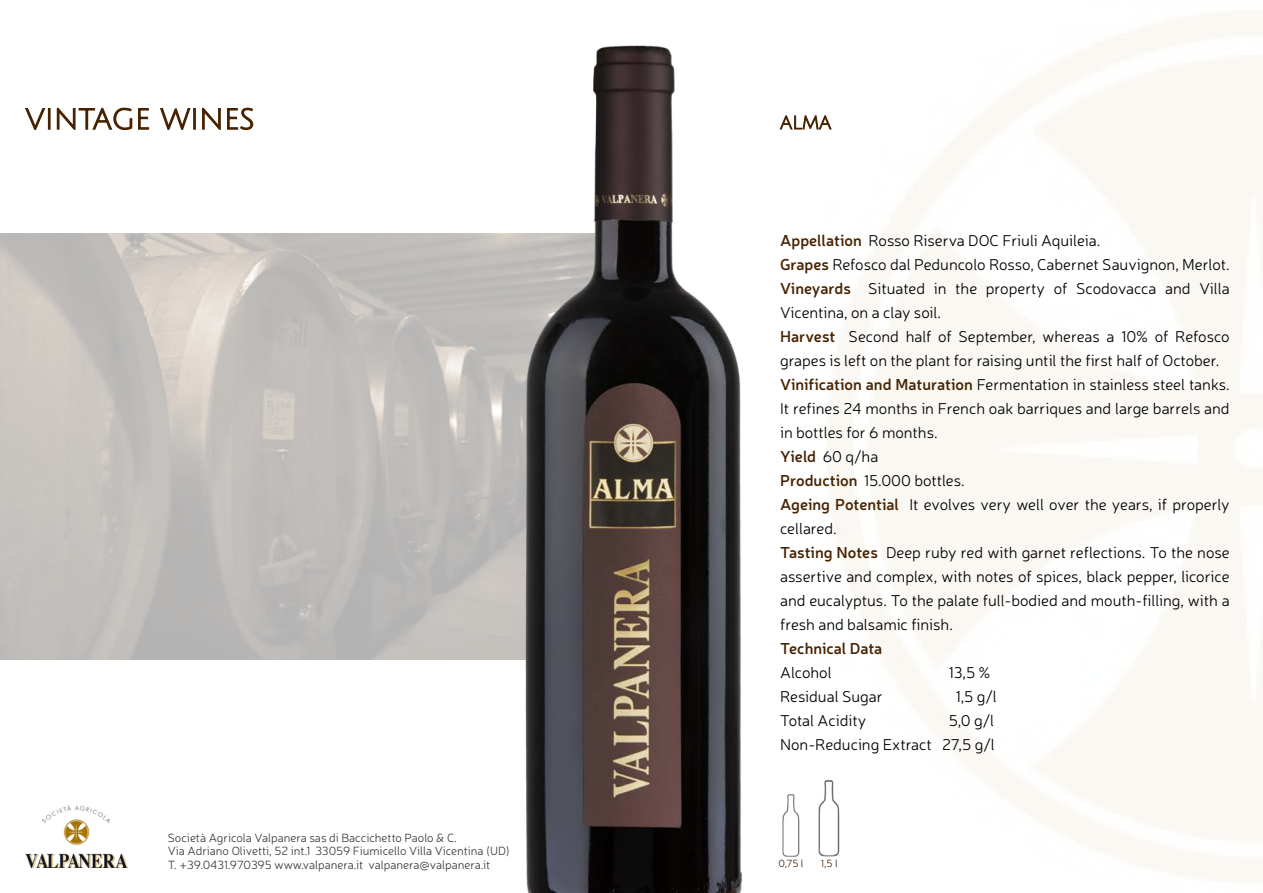
<style>
.page{position:relative;width:1263px;height:893px;background:#fff}
.page>*{position:absolute;margin:0;border:0;box-sizing:border-box;transform-origin:0 0}
.t1{font:300 15.75px/24px "Neris";color:#000}
.t2{font:600 15.75px "Neris";color:#472302}
.t3{font:300 12px/13.5px "Neris";color:#3c3c3b}
.t4{font:300 10.5px "Neris";color:#472302}
.s1{font-weight:600;color:#472302}
</style>
<div class="page">
<img style="left:26px;top:805px;width:102px;height:62px">
<svg style="left:779px;top:115px;width:53px;height:15px"></svg>
<svg style="left:25px;top:108px;width:21px;height:22px"></svg>
<div style="left:48px;top:108px;width:3px;height:22px;border:1px solid #472302"></div>
<svg style="left:56px;top:107px;width:94px;height:24px"></svg>
<svg style="left:160px;top:108px;width:31px;height:22px"></svg>
<div style="left:193px;top:108px;width:3px;height:22px;border:1px solid #472302"></div>
<svg style="left:202px;top:107px;width:52px;height:24px"></svg>
<img style="left:502px;top:45px;width:240px;height:848px">
<img style="left:782px;top:793px;width:18px;height:65px">
<img style="left:818px;top:779px;width:22px;height:78px">
<p class="t3" style="left:168px;top:830px;width:343px">Società Agricola Valpanera sas di Baccichetto Paolo &amp; C.<br>Via Adriano Olivetti, 52 int.1 33059 Fiumicello Villa Vicentina (UD)<br>T. +39.0431.970395 www.valpanera.it valpanera@valpanera.it</p>
<p class="t1" style="left:780px;top:228px;width:451px"><span class="s1">Appellation</span> Rosso Riserva DOC Friuli Aquileia.<br><span class="s1">Grapes</span> Refosco dal Peduncolo Rosso, Cabernet Sauvignon, Merlot.<br><span class="s1">Vineyards</span> Situated in the property of Scodovacca and Villa Vicentina, on a clay soil.<br><span class="s1">Harvest</span> Second half of September, whereas a 10% of Refosco grapes is left on the plant for raising until the first half of October.<br><span class="s1">Vinification and Maturation</span> Fermentation in stainless steel tanks.<br>It refines 24 months in French oak barriques and large barrels and in bottles for 6 months.<br><span class="s1">Yield</span> 60 q/ha<br><span class="s1">Production</span> 15.000 bottles.<br><span class="s1">Ageing Potential</span> It evolves very well over the years, if properly cellared.<br><span class="s1">Tasting Notes</span> Deep ruby red with garnet reflections. To the nose assertive and complex, with notes of spices, black pepper, licorice and eucalyptus. To the palate full-bodied and mouth-filling, with a fresh and balsamic finish.</p>
<p class="t2" style="left:780px;top:637px;width:104px">Technical Data</p>
<p class="t1" style="left:780px;top:660px;width:53px">Alcohol</p>
<p class="t1" style="left:949px;top:660px;width:43px">13,5 %</p>
<p class="t1" style="left:780px;top:684px;width:104px">Residual Sugar</p>
<p class="t1" style="left:956px;top:684px;width:43px">1,5 g/l</p>
<p class="t1" style="left:780px;top:708px;width:88px">Total Acidity</p>
<p class="t1" style="left:780px;top:708px;width:216px;text-align:right">5,0 g/l<br>Non-Reducing Extract 27,5 g/l</p>
<p class="t4" style="left:778px;top:857px;width:27px">0,75 l</p>
<p class="t4" style="left:821px;top:857px;width:18px">1,5 l</p>
</div>
